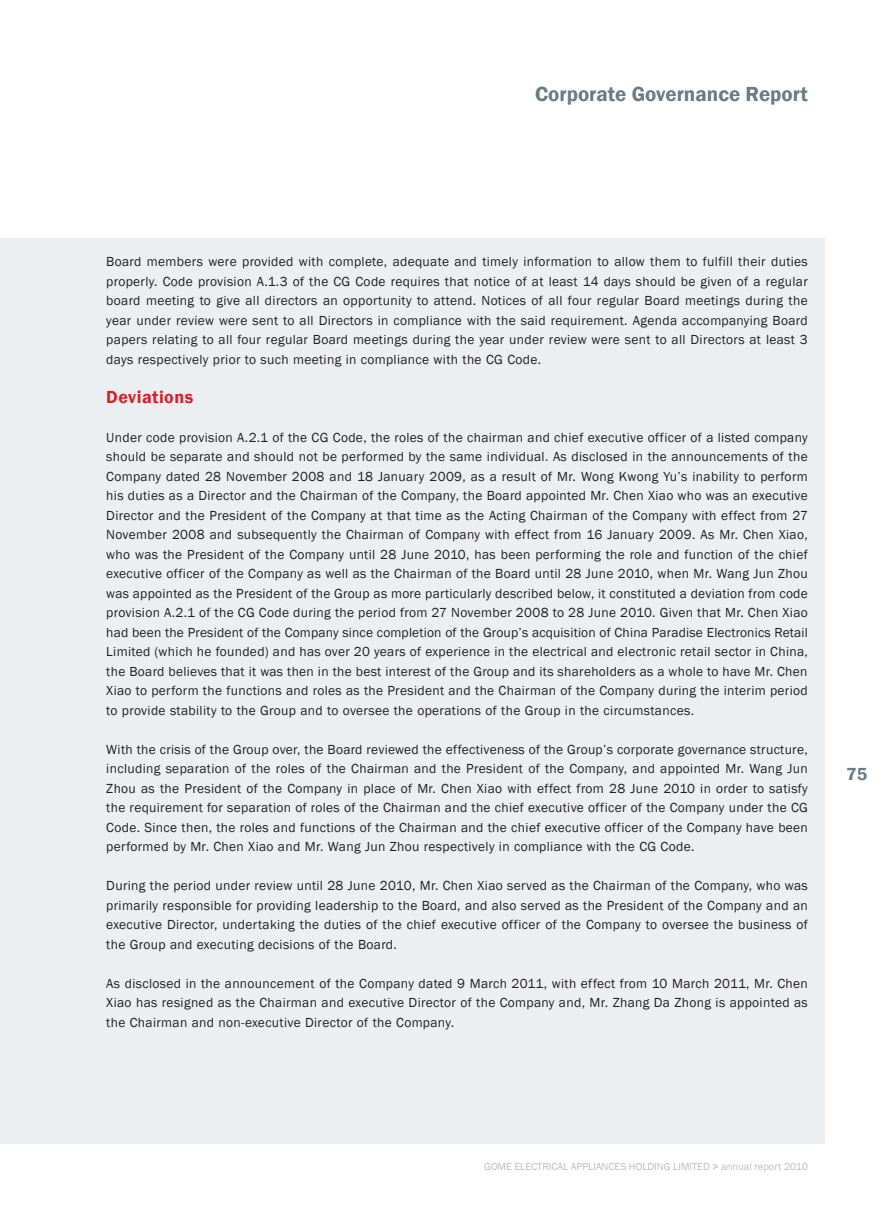
<style>
.page{position:relative;width:893px;height:1212px;background:#fff}
.page>*{position:absolute;margin:0;border:0;box-sizing:border-box;transform-origin:0 0}
.t1{font:600 21px "Franklin Gothic";color:#6b7a83}
.t2{font:600 18px "Franklin Gothic";letter-spacing:.025em;color:#d1232a}
.t3{font:600 18px "Franklin Gothic";color:#6b7a83}
.t4{font:13.5px/19.5px "Franklin Gothic";letter-spacing:.025em;color:#231f20;text-align:justify}
.t5{font:10.5px "Franklin Gothic";color:#bcbdc0}
.s1{font-weight:500}
</style>
<div class="page">
<div style="left:0;top:238px;width:825px;height:905px;background:#eceff1"></div>
<h1 class="t1" style="left:535px;top:81px;width:274px">Corporate Governance Report</h1>
<p class="t4" style="left:106px;top:252px;width:703px">Board members were provided with complete, adequate and timely information to allow them to fulfill their duties properly. Code provision A.1.3 of the CG Code requires that notice of at least 14 days should be given of a regular board meeting to give all directors an opportunity to attend. Notices of all four regular Board meetings during the year under review were sent to all Directors in compliance with the said requirement. Agenda accompanying Board papers relating to all four regular Board meetings during the year under review were sent to all Directors at least 3 days respectively prior to such meeting in compliance with the CG Code.</p>
<h2 class="t2" style="left:106px;top:386px;width:88px">Deviations</h2>
<p class="t4" style="left:106px;top:428px;width:703px">Under code provision A.2.1 of the CG Code, the roles of the chairman and chief executive officer of a listed company should be separate and should not be performed by the same individual. As disclosed in the announcements of the Company dated 28 November 2008 and 18 January 2009, as a result of Mr. Wong Kwong Yu’s inability to perform his duties as a Director and the Chairman of the Company, the Board appointed Mr. Chen Xiao who was an executive Director and the President of the Company at that time as the Acting Chairman of the Company with effect from 27<br>November 2008 and subsequently the Chairman of Company with effect from 16 January 2009. As Mr. Chen Xiao, who was the President of the Company until 28 June 2010, has been performing the role and function of the chief executive officer of the Company as well as the Chairman of the Board until 28 June 2010, when Mr. Wang Jun Zhou was appointed as the President of the Group as more particularly described below, it constituted a deviation from code provision A.2.1 of the CG Code during the period from 27 November 2008 to 28 June 2010. Given that Mr. Chen Xiao had been the President of the Company since completion of the Group’s acquisition of China Paradise Electronics Retail Limited (which he founded) and has over 20 years of experience in the electrical and electronic retail sector in China, the Board believes that it was then in the best interest of the Group and its shareholders as a whole to have Mr. Chen Xiao to perform the functions and roles as the President and the Chairman of the Company during the interim period to provide stability to the Group and to oversee the operations of the Group in the circumstances.</p>
<p class="t4" style="left:106px;top:740px;width:703px">With the crisis of the Group over, the Board reviewed the effectiveness of the Group’s corporate governance structure, including separation of the roles of the Chairman and the President of the Company, and appointed Mr. Wang Jun Zhou as the President of the Company in place of Mr. Chen Xiao with effect from 28 June 2010 in order to satisfy the requirement for separation of roles of the Chairman and the chief executive officer of the Company under the CG Code. Since then, the roles and functions of the Chairman and the chief executive officer of the Company have been performed by Mr. Chen Xiao and Mr. Wang Jun Zhou respectively in compliance with the CG Code.</p>
<p class="t4" style="left:106px;top:876px;width:703px">During the period under review until 28 June 2010, Mr. Chen Xiao served as the Chairman of the Company, who was primarily responsible for providing leadership to the Board, and also served as the President of the Company and an executive Director, undertaking the duties of the chief executive officer of the Company to oversee the business of the Group and executing decisions of the Board.</p>
<p class="t4" style="left:106px;top:974px;width:703px">As disclosed in the announcement of the Company dated 9 March 2011, with effect from 10 March 2011, Mr. Chen Xiao has resigned as the Chairman and executive Director of the Company and, Mr. Zhang Da Zhong is appointed as the Chairman and non-executive Director of the Company.</p>
<h2 class="t3" style="left:846px;top:763px;width:23px">75</h2>
<p class="t5" style="left:484px;top:1160px;width:325px">GOME ELECTRICAL APPLIANCES HOLDING LIMITED <span class="s1">&gt;</span> annual report 2010</p>
</div>
